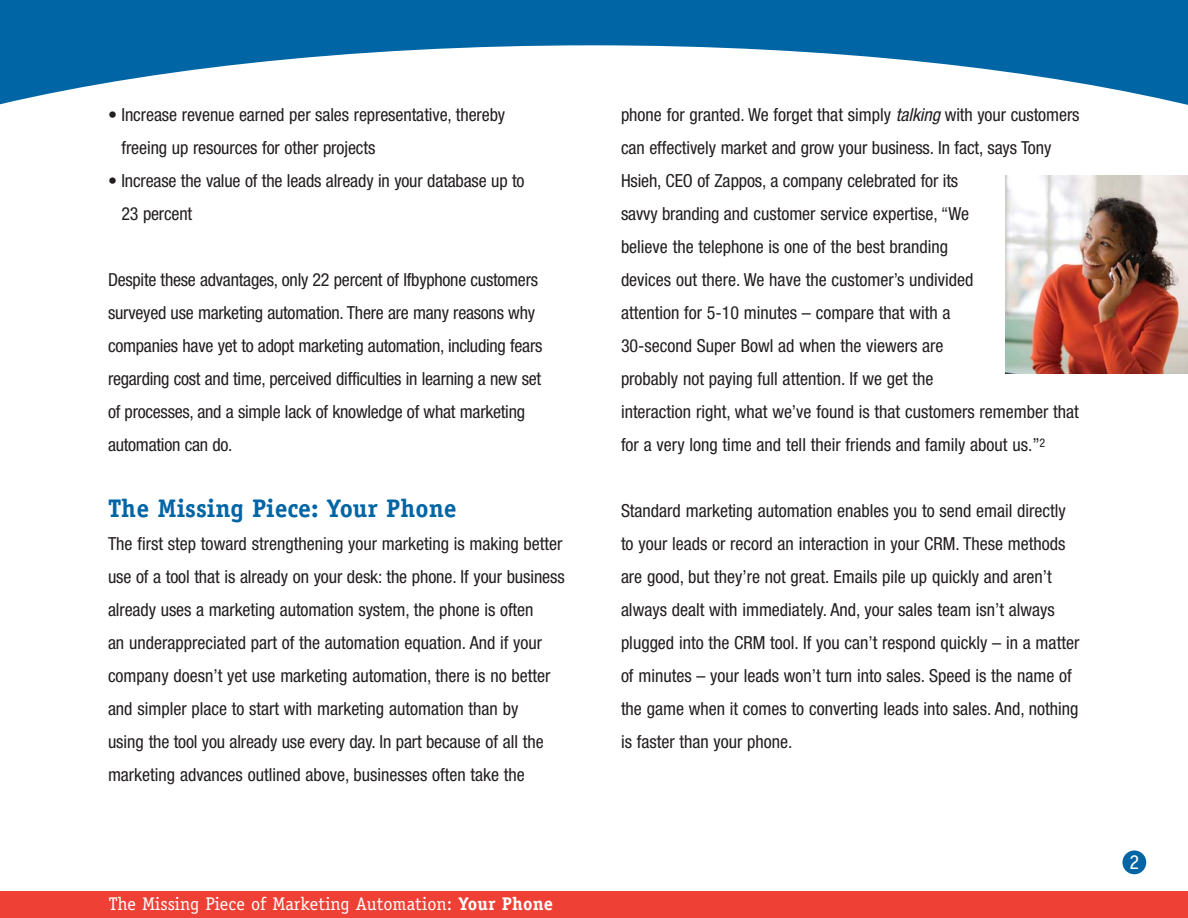
<style>
.page{position:relative;width:1188px;height:918px;background:#fff}
.page>*{position:absolute;margin:0;border:0;box-sizing:border-box;transform-origin:0 0}
.t1{font:700 25.5px "Officina Serif";color:#0065a4}
.t2{font:21px "Officina Serif";color:#fff}
.t3{font:18.3px "Officina Serif";letter-spacing:.005em;color:#fff}
.t4{font:condensed 18px/33px "Helvetica Neue";color:#231f20}
.s1{font-weight:700}
.s2{font-style:italic}
</style>
<div class="page">
<div style="left:0;top:891px;width:1188px;height:27px;background:#ef4035"></div>
<svg style="left:0;top:0;width:1188px;height:105px;fill:#0065a4"></svg>
<div style="left:1122px;top:850px;width:24px;height:24px;background:#0065a4;border-radius:50%"></div>
<img style="left:1005px;top:176px;width:183px;height:198px">
<p class="t4" style="left:122px;top:100px;width:385px;text-indent:-14px">• Increase revenue earned per sales representative, thereby freeing up resources for other projects</p>
<p class="t4" style="left:122px;top:166px;width:405px;text-indent:-14px">• Increase the value of the leads already in your database up to<br>23 percent</p>
<p class="t4" style="left:108px;top:265px;width:436px">Despite these advantages, only 22 percent of Ifbyphone customers surveyed use marketing automation. There are many reasons why companies have yet to adopt marketing automation, including fears regarding cost and time, perceived difficulties in learning a new set of processes, and a simple lack of knowledge of what marketing automation can do.</p>
<p class="t1" style="left:108px;top:499px;width:350px">The Missing Piece: Your Phone</p>
<p class="t4" style="left:108px;top:529px;width:458px">The first step toward strengthening your marketing is making better use of a tool that is already on your desk: the phone. If your business already uses a marketing automation system, the phone is often<br>an underappreciated part of the automation equation. And if your company doesn’t yet use marketing automation, there is no better and simpler place to start with marketing automation than by<br>using the tool you already use every day. In part because of all the marketing advances outlined above, businesses often take the</p>
<p class="t3" style="left:109px;top:897px;width:446px">The Missing Piece of Marketing Automation: <span class="s1">Your Phone</span></p>
<p class="t4" style="left:621px;top:100px;width:460px">phone for granted. We forget that simply <span class="s2">talking</span>with your customers can effectively market and grow your business. In fact, says Tony Hsieh, CEO of Zappos, a company celebrated for its<br>savvy branding and customer service expertise, “We<br>believe the telephone is one of the best branding<br>devices out there. We have the customer’s undivided<br>attention for 5-10 minutes – compare that with a<br>30-second Super Bowl ad when the viewers are<br>probably not paying full attention. If we get the<br>interaction right, what we’ve found is that customers remember that for a very long time and tell their friends and family about us.”<sup>2</sup></p>
<p class="t4" style="left:621px;top:496px;width:460px">Standard marketing automation enables you to send email directly to your leads or record an interaction in your CRM. These methods are good, but they’re not great. Emails pile up quickly and aren’t always dealt with immediately. And, your sales team isn’t always plugged into the CRM tool. If you can’t respond quickly – in a matter of minutes – your leads won’t turn into sales. Speed is the name of the game when it comes to converting leads into sales. And, nothing is faster than your phone.</p>
<p class="t2" style="left:1129px;top:854px;width:12px">2</p>
</div>
